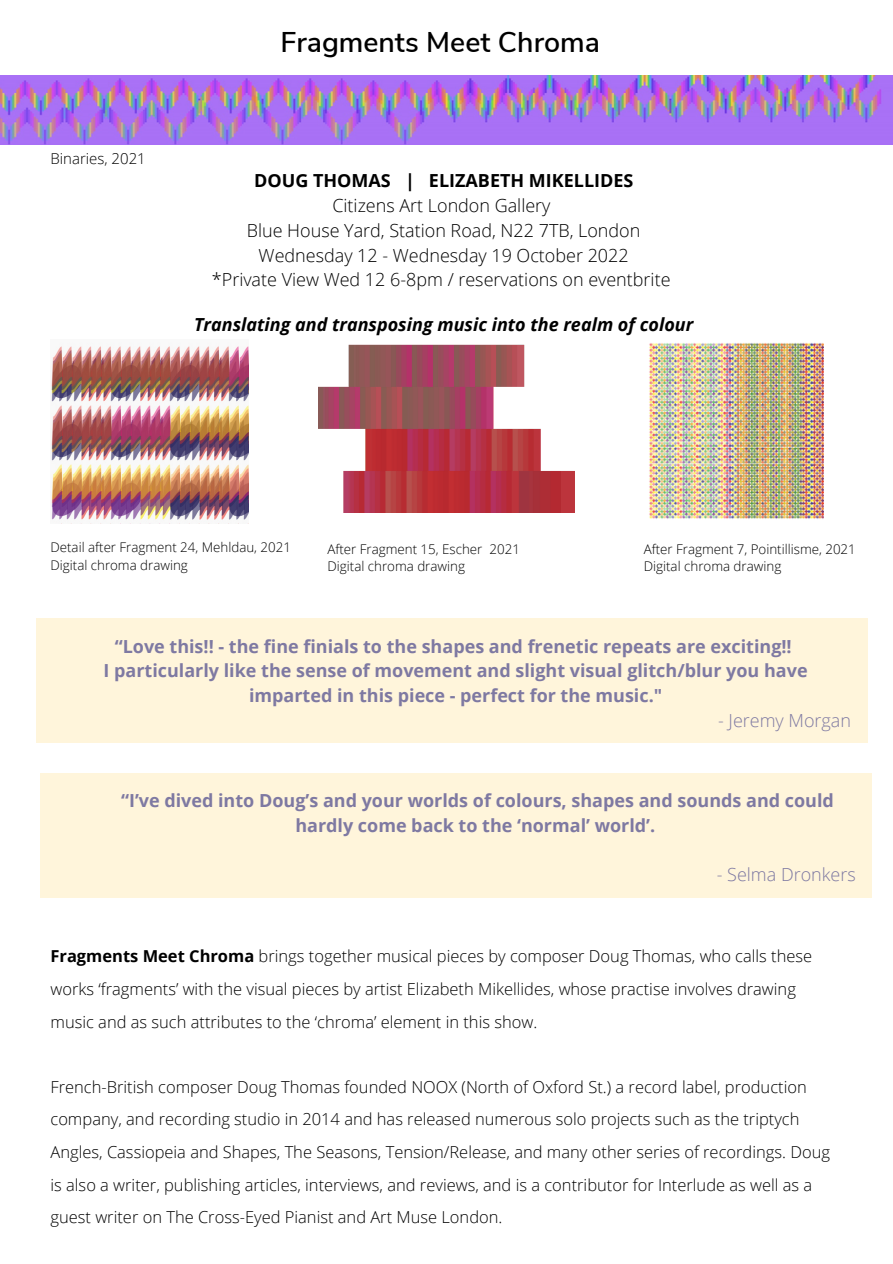
<style>
.page{position:relative;width:893px;height:1264px;background:#fff}
.page>*{position:absolute;margin:0;border:0;box-sizing:border-box;transform-origin:0 0}
.t1{font:600 28.5px "Nunito Sans";color:#000}
.t2{font:700 18px/24.8px "Open Sans";color:#7e79a2;text-align:center}
.t3{font:300 18px/24.8px "Open Sans";color:#000;text-align:center}
.t4{font:italic 700 18px "Open Sans";color:#000}
.t5{font:700 18px "Open Sans";color:#000}
.t6{font:300 18px "Open Sans";color:#7e79a2}
.t7{font:300 16.5px/32.5px "Open Sans";color:#000}
.t8{font:300 15px "Open Sans";color:#000}
.t9{font:300 13.35px/17.9px "Open Sans";color:#000}
.s1{font-weight:700}
</style>
<div class="page">
<img style="left:649px;top:343px;width:173px;height:176px">
<img style="left:0;top:75px;width:892px;height:70px">
<div style="left:37px;top:617px;width:831px;height:125px;background:#fff5db"></div>
<img style="left:51px;top:345px;width:197px;height:177px">
<img style="left:319px;top:344px;width:255px;height:168px">
<div style="left:40px;top:773px;width:831px;height:125px;background:#fff5db"></div>
<p class="t8" style="left:50px;top:148px;width:97px">Binaries, 2021</p>
<h1 class="t1" style="left:280px;top:24px;width:321px">Fragments Meet Chroma</h1>
<p class="t5" style="left:254px;top:168px;width:380px">DOUG THOMAS | ELIZABETH MIKELLIDES</p>
<p class="t3" style="left:212px;top:193px;width:460px">Citizens Art London Gallery<br>Blue House Yard, Station Road, N22 7TB, London Wednesday 12 - Wednesday 19 October 2022<br>*Private View Wed 12 6-8pm / reservations on eventbrite</p>
<p class="t4" style="left:194px;top:312px;width:500px">Translating and transposing music into the realm of colour</p>
<p class="t9" style="left:50px;top:538px;width:242px">Detail after Fragment 24, Mehldau, 2021<br>Digital chroma drawing</p>
<p class="t9" style="left:327px;top:539px;width:194px">After Fragment 15, Escher 2021<br>Digital chroma drawing</p>
<p class="t9" style="left:643px;top:539px;width:214px">After Fragment 7, Pointillisme, 2021<br>Digital chroma drawing</p>
<p class="t2" style="left:103px;top:633px;width:705px">“Love this!! - the fine finials to the shapes and frenetic repeats are exciting!!<br>I particularly like the sense of movement and slight visual glitch/blur you have imparted in this piece - perfect for the music."</p>
<p class="t6" style="left:718px;top:707px;width:134px">- Jeremy Morgan</p>
<p class="t2" style="left:121px;top:787px;width:714px">“I’ve dived into Doug’s and your worlds of colours, shapes and sounds and could hardly come back to the ‘normal’ world’.</p>
<p class="t6" style="left:716px;top:862px;width:140px">- Selma Dronkers</p>
<p class="t7" style="left:50px;top:939px;width:763px"><span class="s1">Fragments Meet Chroma</span> brings together musical pieces by composer Doug Thomas, who calls these works ‘fragments’ with the visual pieces by artist Elizabeth Mikellides, whose practise involves drawing music and as such attributes to the ‘chroma’ element in this show.</p>
<p class="t7" style="left:50px;top:1070px;width:781px">French-British composer Doug Thomas founded NOOX (North of Oxford St.) a record label, production company, and recording studio in 2014 and has released numerous solo projects such as the triptych Angles, Cassiopeia and Shapes, The Seasons, Tension/Release, and many other series of recordings. Doug is also a writer, publishing articles, interviews, and reviews, and is a contributor for Interlude as well as a guest writer on The Cross-Eyed Pianist and Art Muse London.</p>
</div>
